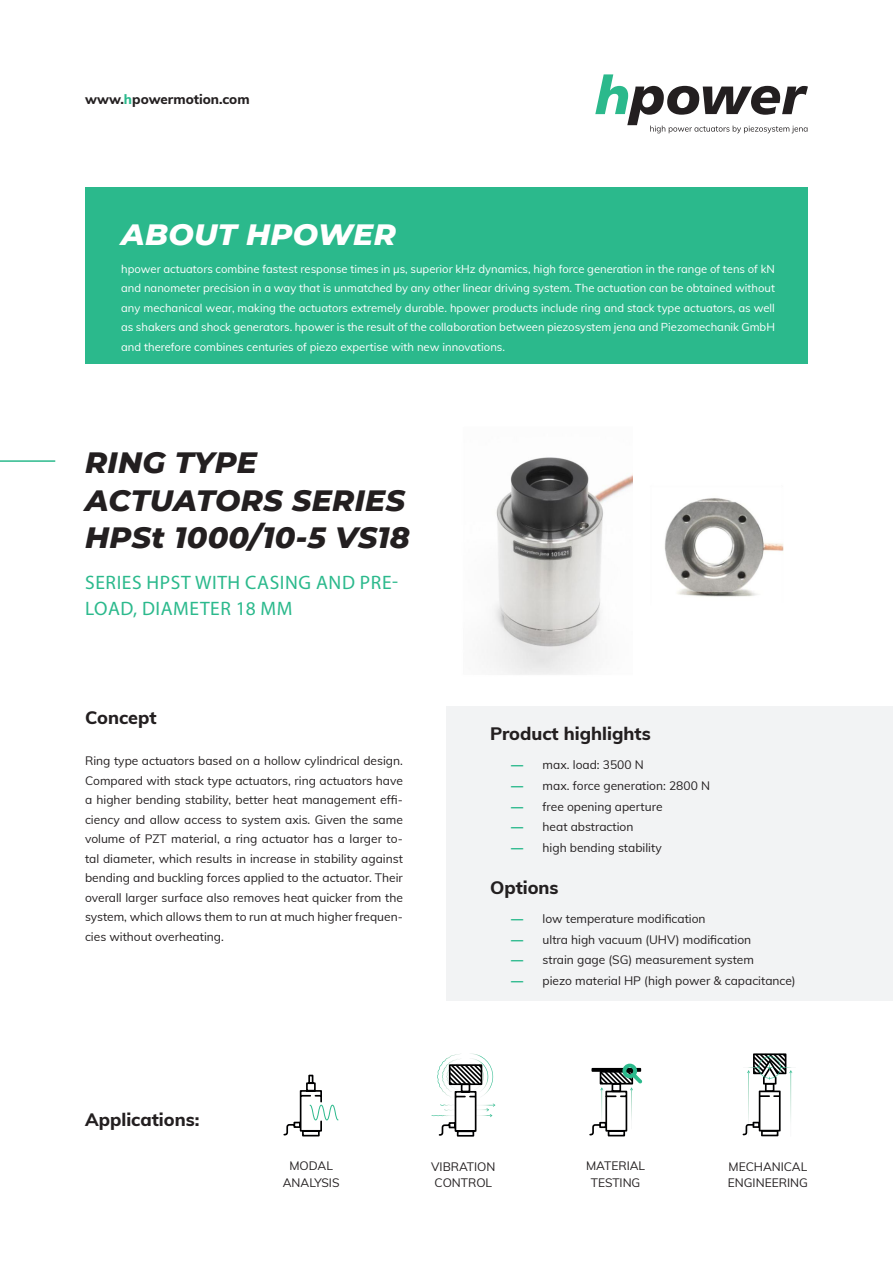
<style>
.page{position:relative;width:893px;height:1263px;background:#fff}
.page>*{position:absolute;margin:0;border:0;box-sizing:border-box;transform-origin:0 0}
.headline_black{font:italic 800 30px "Montserrat";letter-spacing:.01em;color:#231f20}
.headline_white{font:italic 800 30px "Montserrat";letter-spacing:.01em;color:#fff}
.subheadline_green{font:19.5px/25.5px "Myriad Pro";letter-spacing:.03em;color:#2bb98c}
.p_headline{font:800 18px "Muli";color:#231f20}
.t1{font:800 13.5px "Muli";color:#231f20}
.icon_name{font:12px/19.5px "Muli";color:#231f20;text-align:justify}
.t2{font:11.25px/19.5px "Muli";color:#fff;text-align:justify}
.s1{color:#2bb98c}
.s2{font-weight:900;color:#2bb98c}
</style>
<div class="page">
<svg style="left:595px;top:74px;width:213px;height:59px"></svg>
<div style="left:446px;top:706px;width:447px;height:294px;background:#f2f3f4"></div>
<div style="left:85px;top:187px;width:723px;height:177px;background:#2bb98c"></div>
<hr style="left:0;top:460px;width:55px;height:2px;background:#2bb98c">
<hr style="left:591px;top:1068px;width:50px;height:4px;background:#000001">
<div style="left:622px;top:1064px;width:15px;height:14px;border:4px solid #2bb98c;border-radius:50%"></div>
<svg style="left:589px;top:1069px;width:54px;height:67px"></svg>
<svg style="left:743px;top:1053px;width:50px;height:83px"></svg>
<svg style="left:283px;top:1074px;width:56px;height:62px"></svg>
<svg style="left:431px;top:1053px;width:64px;height:83px"></svg>
<div style="left:449px;top:1064px;width:33px;height:21px;border:2px solid #000001"></div>
<img style="left:487px;top:457px;width:145px;height:218px">
<img style="left:664px;top:498px;width:120px;height:99px">
<p class="t1" style="left:85px;top:89px;width:166px">www.<span class="s1">h</span>powermotion.com</p>
<p class="headline_white" style="left:121px;top:212px;width:276px">ABOUT HPOWER</p>
<p class="t2" style="left:121px;top:258px;width:655px">hpower actuators combine fastest response times in μs, superior kHz dynamics, high force generation in the range of tens of kN and nanometer precision in a way that is unmatched by any other linear driving system. The actuation can be obtained without any mechanical wear, making the actuators extremely durable. hpower products include ring and stack type actuators, as well as shakers and shock generators. hpower is the result of the collaboration between piezosystem jena and Piezomechanik GmbH and therefore combines centuries of piezo expertise with new innovations.</p>
<p class="headline_black" style="left:85px;top:441px;width:173px">RING TYPE</p>
<p class="headline_black" style="left:85px;top:478px;width:322px">ACTUATORS SERIES</p>
<p class="headline_black" style="left:85px;top:516px;width:326px">HPSt 1000/10-5 VS18</p>
<p class="subheadline_green" style="left:85px;top:570px;width:314px">SERIES HPST WITH CASING AND PRE-<br>LOAD, DIAMETER 18 MM</p>
<p class="p_headline" style="left:85px;top:705px;width:73px">Concept</p>
<p class="icon_name" style="left:85px;top:750px;width:319px">Ring type actuators based on a hollow cylindrical design.<br>Compared with stack type actuators, ring actuators have a higher bending stability, better heat management effi&shy;ciency and allow access to system axis. Given the same volume of PZT material, a ring actuator has a larger to&shy;tal diameter, which results in increase in stability against bending and buckling forces applied to the actuator. Their overall larger surface also removes heat quicker from the system, which allows them to run at much higher frequen&shy;cies without overheating.</p>
<p class="p_headline" style="left:490px;top:720px;width:162px">Product highlights</p>
<p class="icon_name" style="left:511px;top:754px;width:134px"><span class="s2">—</span> max. load: 3500 N</p>
<p class="icon_name" style="left:511px;top:775px;width:200px"><span class="s2">—</span> max. force generation: 2800 N</p>
<p class="icon_name" style="left:511px;top:796px;width:153px"><span class="s2">—</span> free opening aperture</p>
<p class="icon_name" style="left:511px;top:817px;width:124px"><span class="s2">—</span> heat abstraction</p>
<p class="icon_name" style="left:511px;top:837px;width:152px"><span class="s2">—</span> high bending stability</p>
<p class="p_headline" style="left:490px;top:874px;width:70px">Options</p>
<p class="icon_name" style="left:511px;top:908px;width:196px"><span class="s2">—</span> low temperature modification</p>
<p class="icon_name" style="left:511px;top:929px;width:242px"><span class="s2">—</span> ultra high vacuum (UHV) modification</p>
<p class="icon_name" style="left:511px;top:950px;width:244px"><span class="s2">—</span> strain gage (SG) measurement system</p>
<p class="icon_name" style="left:511px;top:970px;width:286px"><span class="s2">—</span> piezo material HP (high power &amp; capacitance)</p>
<p class="p_headline" style="left:85px;top:1106px;width:116px">Applications:</p>
<p class="icon_name" style="left:289px;top:1156px;width:45px">MODAL</p>
<p class="icon_name" style="left:283px;top:1172px;width:58px">ANALYSIS</p>
<p class="icon_name" style="left:431px;top:1156px;width:66px">VIBRATION</p>
<p class="icon_name" style="left:435px;top:1172px;width:59px">CONTROL</p>
<p class="icon_name" style="left:586px;top:1156px;width:61px">MATERIAL</p>
<p class="icon_name" style="left:591px;top:1172px;width:51px">TESTING</p>
<p class="icon_name" style="left:728px;top:1157px;width:82px;line-height:16.5px">MECHANICAL<br>ENGINEERING</p>
</div>
